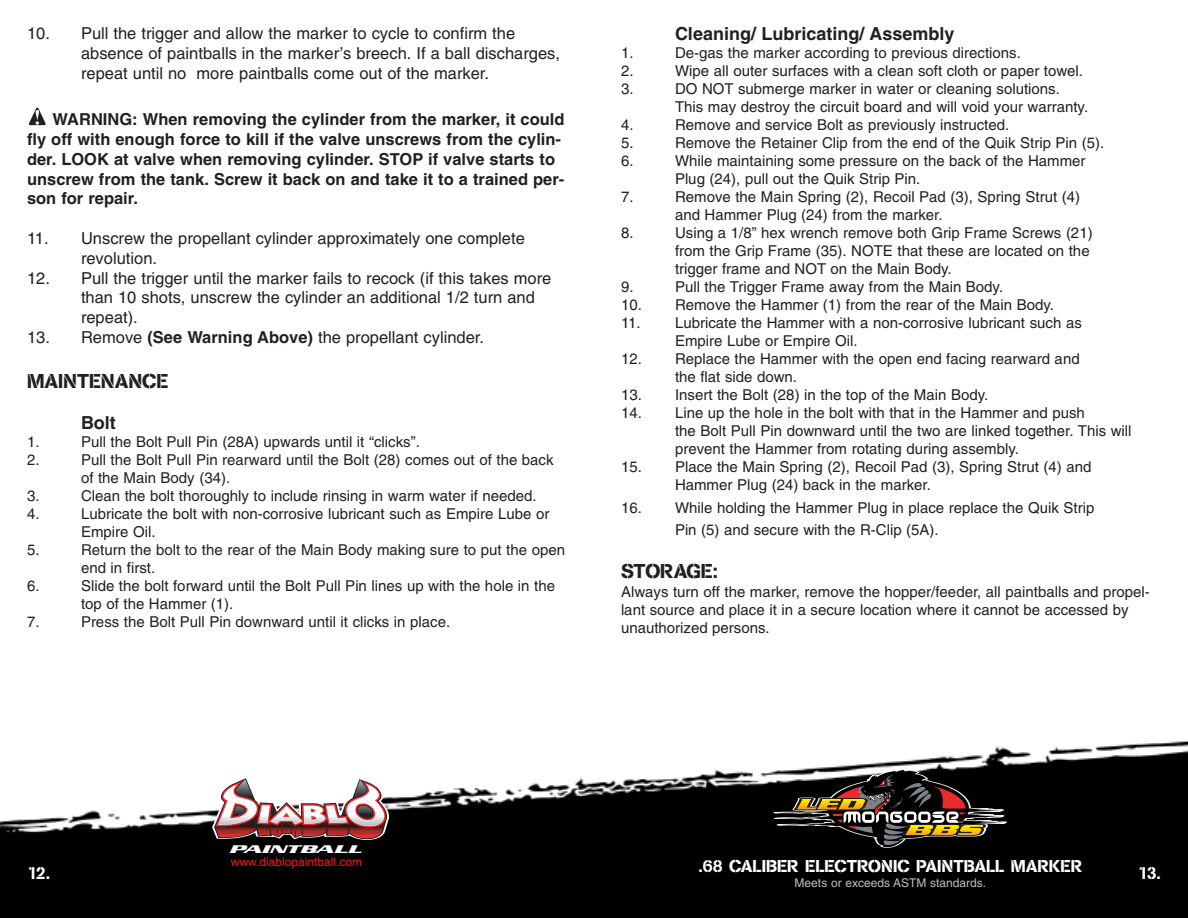
<style>
.page{position:relative;width:1188px;height:918px;background:#fff}
.page>*{position:absolute;margin:0;border:0;box-sizing:border-box;transform-origin:0 0}
.t1{font:21px "Cargo D";color:#231f20}
.t2{font:18px "Cargo D";color:#fff}
.t3{font:700 18px "Helvetica";color:#231f20}
.t4{font:16.5px/19.8px "Helvetica";color:#231f20}
.t5{font:700 16.5px/19.8px "Helvetica";color:#231f20}
.t6{font:15px/18px "Helvetica";color:#231f20}
.t7{font:12px "Helvetica";color:#bcbdc0}
.t8{font:12px "Helvetica";color:#ee1d23}
.t9{font:italic 700 11.55px "Serpentine D";color:#fff;scale:1.82 1}
.s1{font-weight:700}
</style>
<div class="page">
<img style="left:0;top:107px;width:1188px;height:811px">
<svg style="left:213px;top:777px;width:175px;height:63px"></svg>
<svg style="left:774px;top:769px;width:233px;height:79px"></svg>
<div style="left:28px;top:108px;width:18px;height:17px;background:#fff"></div>
<svg style="left:29px;top:108px;width:17px;height:17px"></svg>
<p class="t4" style="left:81px;top:25px;width:481px;text-indent:-54px">10. Pull the trigger and allow the marker to cycle to confirm the absence of paintballs in the marker’s breech. If a ball discharges, repeat until no more paintballs come out of the marker.</p>
<p class="t5" style="left:27px;top:111px;width:539px;text-indent:26px">WARNING: When removing the cylinder from the marker, it could fly off with enough force to kill if the valve unscrews from the cylin&shy;der. LOOK at valve when removing cylinder. STOP if valve starts to unscrew from the tank. Screw it back on and take it to a trained per&shy;son for repair.</p>
<p class="t4" style="left:81px;top:230px;width:445px;text-indent:-54px">11. Unscrew the propellant cylinder approximately one complete revolution.</p>
<p class="t4" style="left:81px;top:269px;width:472px;text-indent:-54px">12. Pull the trigger until the marker fails to recock (if this takes more than 10 shots, unscrew the cylinder an additional 1/2 turn and repeat).</p>
<p class="t4" style="left:27px;top:329px;width:459px">13. Remove <span class="s1">(See Warning Above)</span> the propellant cylinder.</p>
<h1 class="t1" style="left:27px;top:368px;width:143px">MAINTENANCE</h1>
<p class="t3" style="left:81px;top:415px;width:36px">Bolt</p>
<p class="t6" style="left:27px;top:434px;width:14px">1.</p>
<p class="t6" style="left:81px;top:434px;width:340px">Pull the Bolt Pull Pin (28A) upwards until it “clicks”.</p>
<p class="t6" style="left:27px;top:452px;width:14px">2.</p>
<p class="t6" style="left:81px;top:452px;width:474px">Pull the Bolt Pull Pin rearward until the Bolt (28) comes out of the back of the Main Body (34).</p>
<p class="t6" style="left:27px;top:488px;width:14px">3.</p>
<p class="t6" style="left:81px;top:488px;width:457px">Clean the bolt thoroughly to include rinsing in warm water if needed.</p>
<p class="t6" style="left:27px;top:506px;width:14px">4.</p>
<p class="t6" style="left:81px;top:506px;width:470px">Lubricate the bolt with non-corrosive lubricant such as Empire Lube or<br>Empire Oil.</p>
<p class="t6" style="left:27px;top:542px;width:14px">5.</p>
<p class="t6" style="left:81px;top:542px;width:486px">Return the bolt to the rear of the Main Body making sure to put the open end in first.</p>
<p class="t6" style="left:27px;top:578px;width:14px">6.</p>
<p class="t6" style="left:81px;top:578px;width:476px">Slide the bolt forward until the Bolt Pull Pin lines up with the hole in the top of the Hammer (1).</p>
<p class="t6" style="left:27px;top:614px;width:14px">7.</p>
<p class="t6" style="left:81px;top:614px;width:371px">Press the Bolt Pull Pin downward until it clicks in place.</p>
<p class="t3" style="left:675px;top:27px;width:281px">Cleaning/ Lubricating/ Assembly</p>
<p class="t6" style="left:621px;top:45px;width:14px">1.</p>
<p class="t6" style="left:675px;top:45px;width:347px">De-gas the marker according to previous directions.</p>
<p class="t6" style="left:621px;top:63px;width:14px">2.</p>
<p class="t6" style="left:675px;top:63px;width:410px">Wipe all outer surfaces with a clean soft cloth or paper towel.</p>
<p class="t6" style="left:621px;top:81px;width:14px">3.</p>
<p class="t6" style="left:675px;top:81px;width:415px">DO NOT submerge marker in water or cleaning solutions.<br>This may destroy the circuit board and will void your warranty.</p>
<p class="t6" style="left:621px;top:117px;width:14px">4.</p>
<p class="t6" style="left:675px;top:117px;width:336px">Remove and service Bolt as previously instructed.</p>
<p class="t6" style="left:621px;top:135px;width:14px">5.</p>
<p class="t6" style="left:675px;top:135px;width:431px">Remove the Retainer Clip from the end of the Quik Strip Pin (5).</p>
<p class="t6" style="left:621px;top:153px;width:14px">6.</p>
<p class="t6" style="left:675px;top:153px;width:412px">While maintaining some pressure on the back of the Hammer<br>Plug (24), pull out the Quik Strip Pin.</p>
<p class="t6" style="left:621px;top:189px;width:14px">7.</p>
<p class="t6" style="left:675px;top:189px;width:407px">Remove the Main Spring (2), Recoil Pad (3), Spring Strut (4) and Hammer Plug (24) from the marker.</p>
<p class="t6" style="left:621px;top:225px;width:14px">8.</p>
<p class="t6" style="left:675px;top:225px;width:419px">Using a 1/8” hex wrench remove both Grip Frame Screws (21) from the Grip Frame (35). NOTE that these are located on the trigger frame and NOT on the Main Body.</p>
<p class="t6" style="left:621px;top:279px;width:14px">9.</p>
<p class="t6" style="left:675px;top:279px;width:330px">Pull the Trigger Frame away from the Main Body.</p>
<p class="t6" style="left:621px;top:297px;width:435px">10. Remove the Hammer (1) from the rear of the Main Body.</p>
<p class="t6" style="left:675px;top:315px;width:408px;text-indent:-54px">11. Lubricate the Hammer with a non-corrosive lubricant such as<br>Empire Lube or Empire Oil.</p>
<p class="t6" style="left:675px;top:351px;width:406px;text-indent:-54px">12. Replace the Hammer with the open end facing rearward and the flat side down.</p>
<p class="t6" style="left:621px;top:387px;width:369px">13. Insert the Bolt (28) in the top of the Main Body.</p>
<p class="t6" style="left:675px;top:405px;width:458px;text-indent:-54px">14. Line up the hole in the bolt with that in the Hammer and push<br>the Bolt Pull Pin downward until the two are linked together. This will prevent the Hammer from rotating during assembly.</p>
<p class="t6" style="left:675px;top:459px;width:418px;text-indent:-54px">15. Place the Main Spring (2), Recoil Pad (3), Spring Strut (4) and<br>Hammer Plug (24) back in the marker.</p>
<p class="t6" style="left:675px;top:497px;width:421px;line-height:22.5px;text-indent:-54px">16. While holding the Hammer Plug in place replace the Quik Strip<br>Pin (5) and secure with the R-Clip (5A).</p>
<h1 class="t1" style="left:621px;top:559px;width:98px">STORAGE:</h1>
<p class="t6" style="left:621px;top:584px;width:530px">Always turn off the marker, remove the hopper/feeder, all paintballs and propel&shy;lant source and place it in a secure location where it cannot be accessed by unauthorized persons.</p>
<p class="t9" style="left:230px;top:842px;width:74px">PAINTBALL</p>
<p class="t8" style="left:231px;top:857px;width:133px">www.diablopaintball.com</p>
<p class="t2" style="left:698px;top:855px;width:385px">.68 CALIBER ELECTRONIC PAINTBALL MARKER</p>
<p class="t7" style="left:795px;top:878px;width:193px">Meets or exceeds ASTM standards.</p>
<p class="t2" style="left:27px;top:863px;width:25px">12.</p>
<p class="t2" style="left:1138px;top:863px;width:25px">13.</p>
</div>
